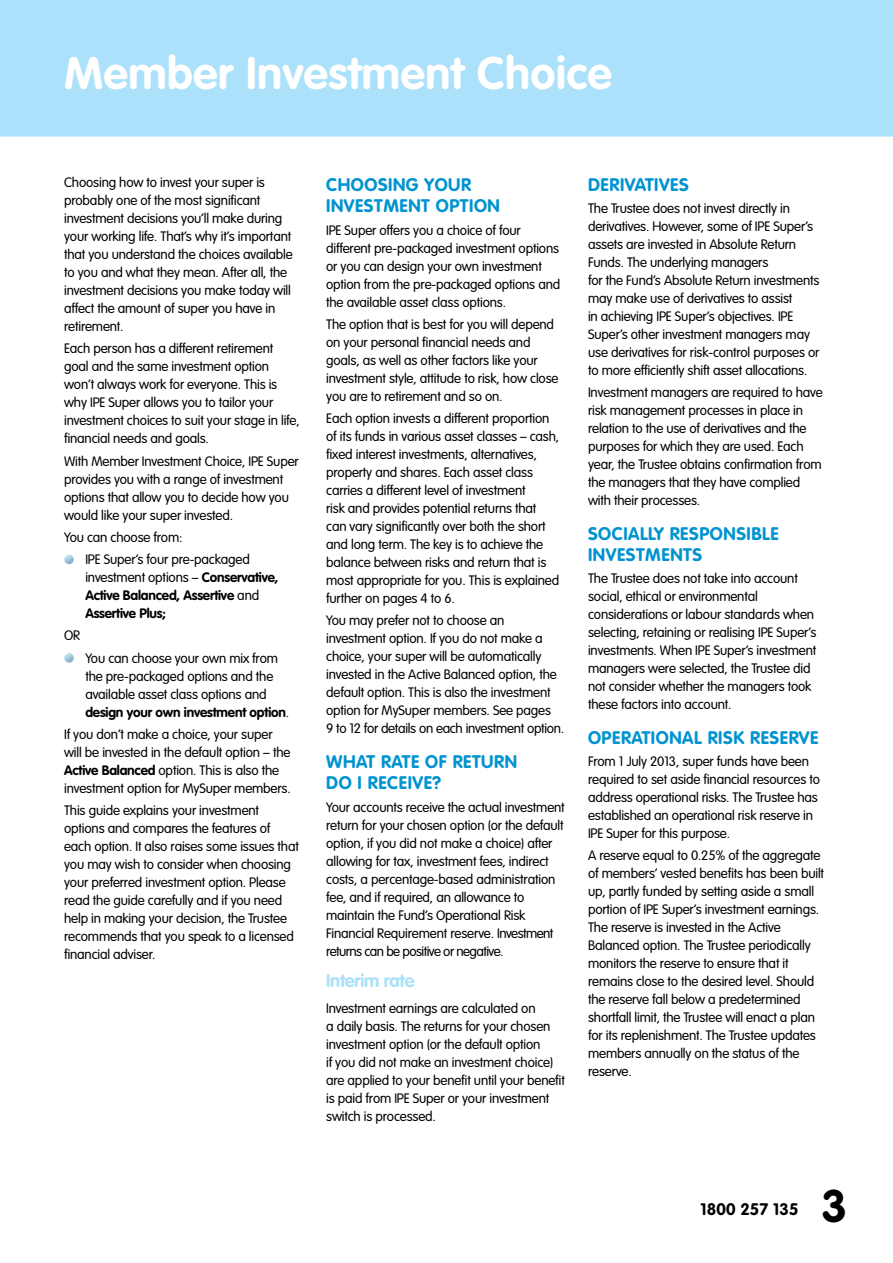
<style>
.page{position:relative;width:893px;height:1263px;background:#fff}
.page>*{position:absolute;margin:0;border:0;box-sizing:border-box;transform-origin:0 0}
.t1{font:700 45px "VAG Rounded";letter-spacing:.01em;color:#fff}
.t2{font:700 45px "VAG Rounded";color:#000}
.t3{font:700 18px/21.6px "VAG Rounded";letter-spacing:.03em;color:#0093d0}
.t4{font:700 18px "VAG Rounded";letter-spacing:-.015em;color:#abe1fa}
.t5{font:700 16.5px "VAG Rounded";letter-spacing:.01em;color:#000}
.t6{font:300 13.5px/18px "VAG Rounded";letter-spacing:-.015em;color:#000}
.t7{font:700 13.5px/18px "VAG Rounded";letter-spacing:-.015em;color:#000}
.s1{font-weight:300}
.s2{font-weight:700}
</style>
<div class="page">
<div style="left:0;top:0;width:893px;height:137px;background:#abe1fa"></div>
<div style="left:64px;top:553px;width:12px;height:12px;background:#000;opacity:.75"></div>
<div style="left:64px;top:651px;width:12px;height:12px;background:#000;opacity:.75"></div>
<h1 class="t1" style="left:64px;top:46px;width:549px">Member Investment Choice</h1>
<p class="t6" style="left:64px;top:173px;width:230px">Choosing how to invest your super is probably one of the most significant investment decisions you’ll make during your working life. That’s why it’s important that you understand the choices available to you and what they mean. After all, the investment decisions you make today will affect the amount of super you have in retirement.</p>
<p class="t6" style="left:64px;top:340px;width:237px">Each person has a different retirement goal and the same investment option won’t always work for everyone. This is why IPE Super allows you to tailor your investment choices to suit your stage in life, financial needs and goals.</p>
<p class="t6" style="left:64px;top:452px;width:236px">With Member Investment Choice, IPE Super provides you with a range of investment options that allow you to decide how you would like your super invested.</p>
<p class="t6" style="left:85px;top:526px;width:166px;line-height:22.4px;text-indent:-21px">You can choose from:<br>IPE Super’s four pre-packaged</p>
<p class="t7" style="left:85px;top:568px;width:195px"><span class="s1">investment options –</span> Conservative,<br>Active Balanced, Assertive <span class="s1">and<br></span>Assertive Plus;</p>
<p class="t6" style="left:64px;top:627px;width:18px">OR</p>
<p class="t6" style="left:85px;top:649px;width:205px">You can choose your own mix from the pre-packaged options and the available asset class options and <span class="s2">design your own investment option</span>.</p>
<p class="t6" style="left:64px;top:725px;width:228px">If you don’t make a choice, your super will be invested in the default option – the <span class="s2">Active Balanced</span> option. This is also the investment option for MySuper members.</p>
<p class="t6" style="left:64px;top:801px;width:236px">This guide explains your investment options and compares the features of each option. It also raises some issues that you may wish to consider when choosing your preferred investment option. Please read the guide carefully and if you need help in making your decision, the Trustee recommends that you speak to a licensed financial adviser.</p>
<h2 class="t3" style="left:326px;top:173px;width:175px">CHOOSING YOUR<br>INVESTMENT OPTION</h2>
<p class="t6" style="left:326px;top:221px;width:236px">IPE Super offers you a choice of four different pre-packaged investment options or you can design your own investment option from the pre-packaged options and the available asset class options.</p>
<p class="t6" style="left:326px;top:315px;width:234px">The option that is best for you will depend on your personal financial needs and goals, as well as other factors like your investment style, attitude to risk, how close you are to retirement and so on.</p>
<p class="t6" style="left:326px;top:409px;width:235px">Each option invests a different proportion of its funds in various asset classes – cash, fixed interest investments, alternatives, property and shares. Each asset class carries a different level of investment<br>risk and provides potential returns that can vary significantly over both the short and long term. The key is to achieve the balance between risks and return that is most appropriate for you. This is explained further on pages 4 to 6.</p>
<p class="t6" style="left:326px;top:611px;width:239px">You may prefer not to choose an investment option. If you do not make a choice, your super will be automatically invested in the Active Balanced option, the default option. This is also the investment option for MySuper members. See pages<br>9 to 12 for details on each investment option.</p>
<h2 class="t3" style="left:326px;top:750px;width:192px">WHAT RATE OF RETURN<br>DO I RECEIVE?</h2>
<p class="t6" style="left:326px;top:798px;width:240px">Your accounts receive the actual investment return for your chosen option (or the default option, if you did not make a choice) after allowing for tax, investment fees, indirect costs, a percentage-based administration fee, and if required, an allowance to maintain the Fund’s Operational Risk Financial Requirement reserve. Investment returns can be positive or negative.</p>
<h2 class="t4" style="left:326px;top:970px;width:90px">Interim rate</h2>
<p class="t6" style="left:326px;top:999px;width:240px">Investment earnings are calculated on<br>a daily basis. The returns for your chosen investment option (or the default option<br>if you did not make an investment choice) are applied to your benefit until your benefit is paid from IPE Super or your investment switch is processed.</p>
<h2 class="t3" style="left:588px;top:173px;width:102px">DERIVATIVES</h2>
<p class="t6" style="left:588px;top:199px;width:233px">The Trustee does not invest directly in derivatives. However, some of IPE Super’s assets are invested in Absolute Return Funds. The underlying managers<br>for the Fund’s Absolute Return investments may make use of derivatives to assist<br>in achieving IPE Super’s objectives. IPE Super’s other investment managers may use derivatives for risk-control purposes or to more efficiently shift asset allocations.</p>
<p class="t6" style="left:588px;top:383px;width:236px">Investment managers are required to have risk management processes in place in relation to the use of derivatives and the purposes for which they are used. Each year, the Trustee obtains confirmation from the managers that they have complied with their processes.</p>
<h2 class="t3" style="left:588px;top:522px;width:192px">SOCIALLY RESPONSIBLE<br>INVESTMENTS</h2>
<p class="t6" style="left:588px;top:570px;width:230px">The Trustee does not take into account social, ethical or environmental considerations or labour standards when selecting, retaining or realising IPE Super’s investments. When IPE Super’s investment managers were selected, the Trustee did not consider whether the managers took these factors into account.</p>
<h2 class="t3" style="left:588px;top:726px;width:232px">OPERATIONAL RISK RESERVE</h2>
<p class="t6" style="left:588px;top:752px;width:233px">From 1 July 2013, super funds have been required to set aside financial resources to address operational risks. The Trustee has established an operational risk reserve in IPE Super for this purpose.</p>
<p class="t6" style="left:588px;top:846px;width:238px">A reserve equal to 0.25% of the aggregate of members’ vested benefits has been built up, partly funded by setting aside a small portion of IPE Super’s investment earnings.<br>The reserve is invested in the Active Balanced option. The Trustee periodically monitors the reserve to ensure that it remains close to the desired level. Should the reserve fall below a predetermined shortfall limit, the Trustee will enact a plan for its replenishment. The Trustee updates members annually on the status of the reserve.</p>
<p class="t5" style="left:701px;top:1199px;width:100px">1800 257 135</p>
<h1 class="t2" style="left:821px;top:1180px;width:27px">3</h1>
</div>
